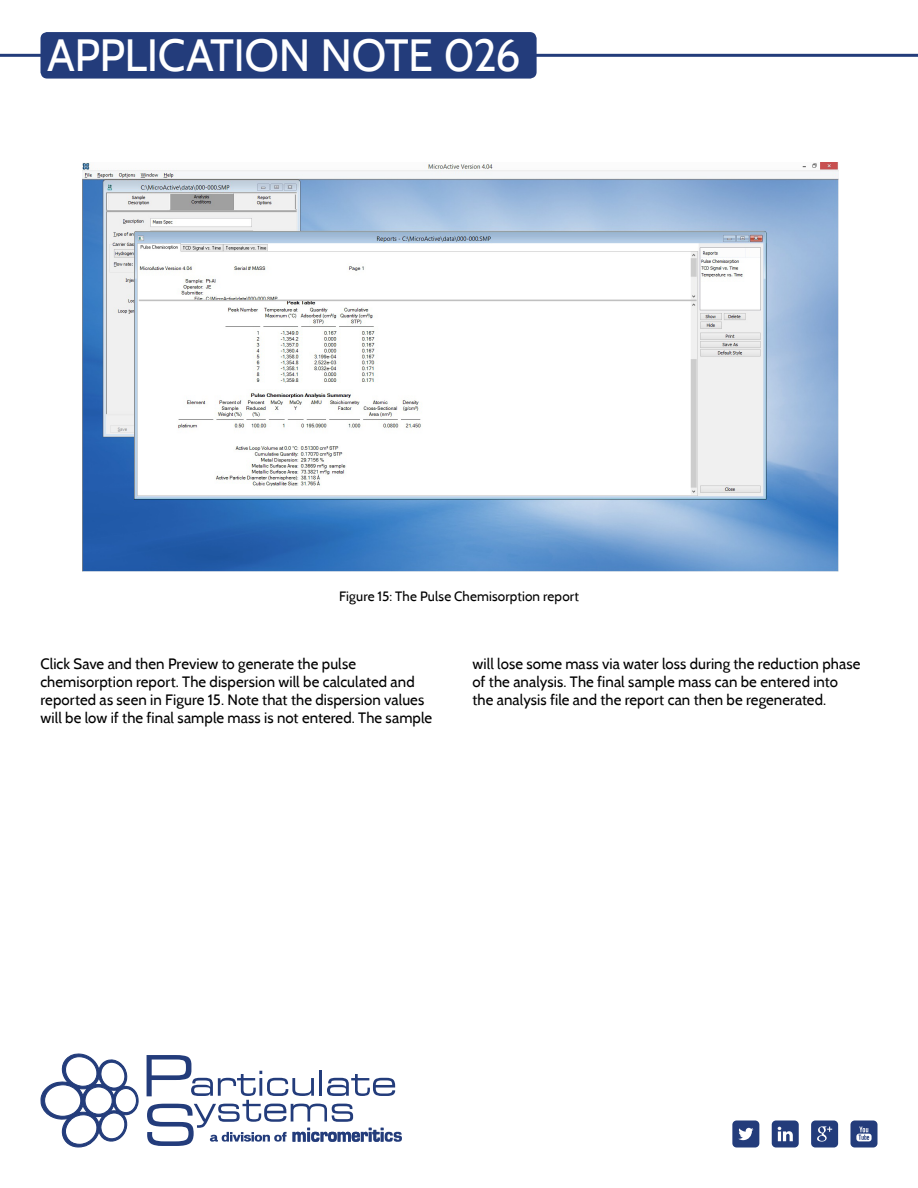
<style>
.page{position:relative;width:918px;height:1188px;background:#fff}
.page>*{position:absolute;margin:0;border:0;box-sizing:border-box;transform-origin:0 0}
.t1{font:45px "Cabin";letter-spacing:-.015em;color:#fff}
.t2{font:15px/18px "Cabin";letter-spacing:.005em;color:#000}
.t3{font:13.5px "Cabin";letter-spacing:.01em;color:#000}
</style>
<div class="page">
<hr style="left:0;top:54px;width:918px;height:3px;background:#233c7b">
<div style="left:40px;top:32px;width:497px;height:47px;background:#233c7b;border-radius:7px"></div>
<svg style="left:732px;top:1120px;width:27px;height:28px"></svg>
<svg style="left:772px;top:1120px;width:27px;height:28px"></svg>
<svg style="left:811px;top:1120px;width:27px;height:28px"></svg>
<svg style="left:850px;top:1120px;width:28px;height:28px"></svg>
<svg style="left:40px;top:1053px;width:99px;height:95px"></svg>
<svg style="left:147px;top:1055px;width:255px;height:91px"></svg>
<img style="left:82px;top:162px;width:756px;height:410px">
<h1 class="t1" style="left:47px;top:28px;width:475px">APPLICATION NOTE 026</h1>
<p class="t3" style="left:339px;top:587px;width:242px">Figure 15: The Pulse Chemisorption report</p>
<p class="t2" style="left:40px;top:655px;width:393px">Click Save and then Preview to generate the pulse chemisorption report. The dispersion will be calculated and reported as seen in Figure 15. Note that the dispersion values will be low if the final sample mass is not entered. The sample</p>
<p class="t2" style="left:472px;top:655px;width:390px">will lose some mass via water loss during the reduction phase of the analysis. The final sample mass can be entered into the analysis file and the report can then be regenerated.</p>
</div>
